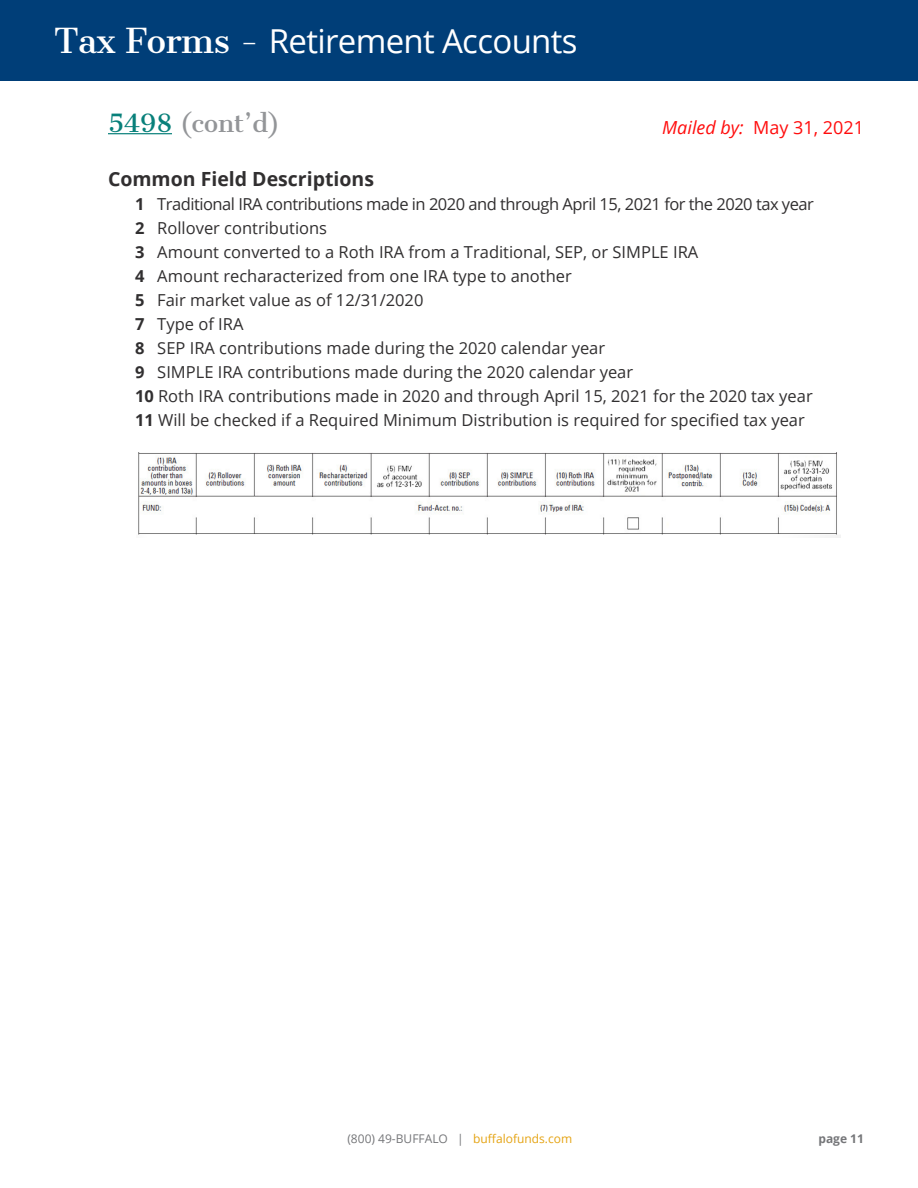
<style>
.page{position:relative;width:918px;height:1188px;background:#fff}
.page>*{position:absolute;margin:0;border:0;box-sizing:border-box;transform-origin:0 0}
.t1{font:33px "Open Sans";letter-spacing:-.02em;color:#fff}
.t2{font:24px "Cantata One";color:#939598}
.t3{font:700 19.5px "Open Sans";color:#312f30}
.t4{font:18px "Open Sans";color:#ff0d0d}
.t5{font:16.5px "Open Sans";color:#312f30}
.t6{font:16.5px "Open Sans";letter-spacing:-.03em;color:#312f30}
.t7{font:12px "Open Sans";color:#757679}
.t8{font:700 12px "Open Sans";color:#757679}
.s1{font-family:"Cantata One"}
.s2{color:#08807a}
.s3{font-weight:700}
.s4{font-style:italic}
.s5{color:#e5a414}
</style>
<div class="page">
<hr style="left:108px;top:133px;width:64px;height:1px;background:#08807a">
<div style="left:0;top:0;width:918px;height:81px;background:#003e78"></div>
<img style="left:138px;top:453px;width:703px;height:84px">
<p class="t1" style="left:54px;top:19px;width:525px"><span class="s1">Tax Forms -</span> Retirement Accounts</p>
<p class="t2" style="left:108px;top:108px;width:174px"><span class="s2">5498</span> (cont’d)</p>
<p class="t3" style="left:108px;top:165px;width:268px">Common Field Descriptions</p>
<p class="t6" style="left:135px;top:193px;width:680px"><span class="s3">1</span> Traditional IRA contributions made in 2020 and through April 15, 2021 for the 2020 tax year</p>
<p class="t5" style="left:135px;top:217px;width:194px"><span class="s3">2</span> Rollover contributions</p>
<p class="t5" style="left:135px;top:241px;width:565px"><span class="s3">3</span> Amount converted to a Roth IRA from a Traditional, SEP, or SIMPLE IRA</p>
<p class="t5" style="left:135px;top:265px;width:438px"><span class="s3">4</span> Amount recharacterized from one IRA type to another</p>
<p class="t5" style="left:135px;top:289px;width:290px"><span class="s3">5</span> Fair market value as of 12/31/2020</p>
<p class="t5" style="left:135px;top:313px;width:110px"><span class="s3">7</span> Type of IRA</p>
<p class="t5" style="left:135px;top:337px;width:472px"><span class="s3">8</span> SEP IRA contributions made during the 2020 calendar year</p>
<p class="t5" style="left:135px;top:361px;width:500px"><span class="s3">9</span> SIMPLE IRA contributions made during the 2020 calendar year</p>
<p class="t5" style="left:135px;top:385px;width:679px"><span class="s3">10</span> Roth IRA contributions made in 2020 and through April 15, 2021 for the 2020 tax year</p>
<p class="t5" style="left:135px;top:409px;width:671px"><span class="s3">11</span> Will be checked if a Required Minimum Distribution is required for specified tax year</p>
<p class="t4" style="left:662px;top:115px;width:203px"><span class="s4">Mailed by:</span> May 31, 2021</p>
<p class="t7" style="left:347px;top:1131px;width:226px">(800) 49-BUFFALO | <span class="s5">buffalofunds.com</span></p>
<p class="t8" style="left:818px;top:1130px;width:47px">page 11</p>
</div>
